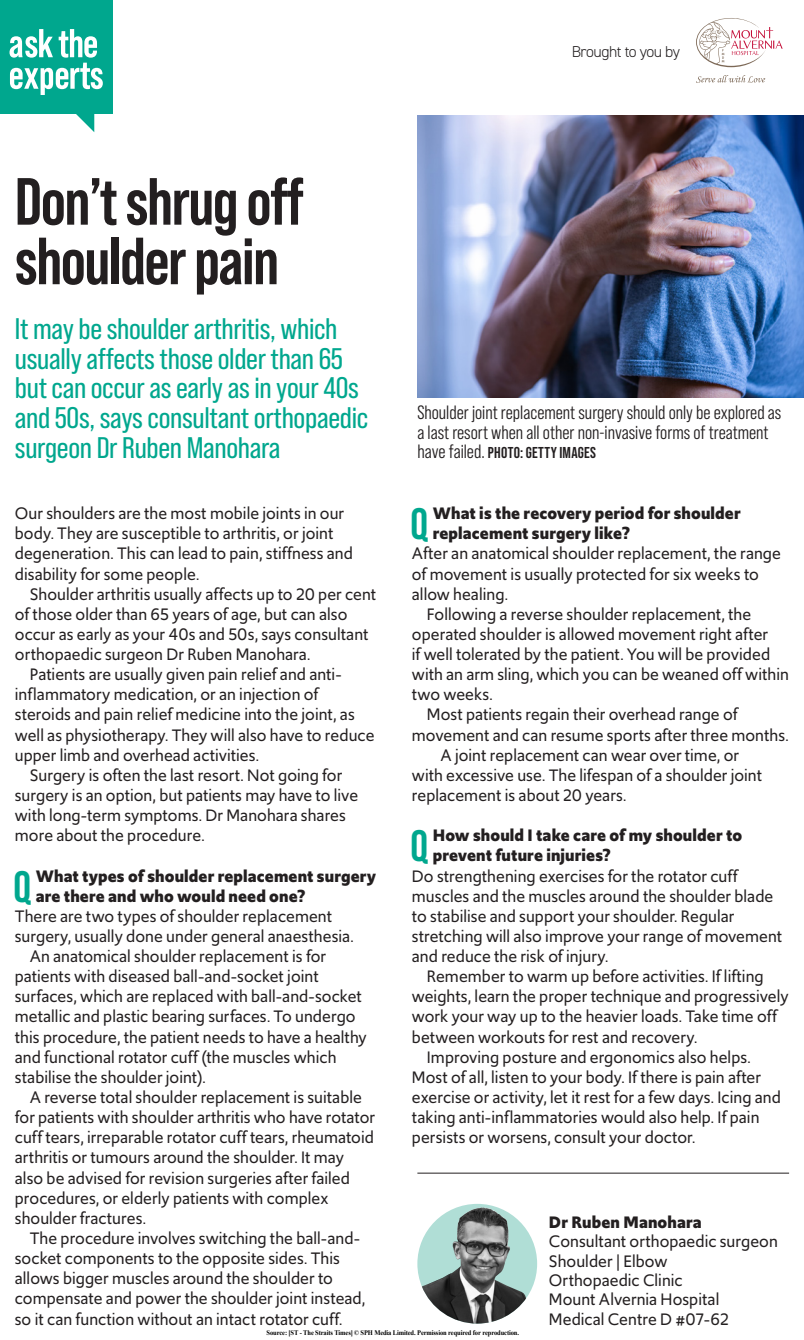
<style>
.page{position:relative;width:804px;height:1340px;background:#fff}
.page>*{position:absolute;margin:0;border:0;box-sizing:border-box;transform-origin:0 0}
.ATE_Headline{font:700 66.5px/59.5px "Bebas Neue Pro";letter-spacing:-.02em;color:#231f20}
.ATE_Question_1st_Par{font:700 43.93px "Bebas Neue Pro";color:#00a78e}
.ATE_Blue_standfirst{font:29.75px/29.8px "Bebas Neue Pro";letter-spacing:-.01em;color:#00a78e;scale:1.07 1}
.ATE_Caption{font:19.25px/19.2px "Bebas Neue Pro Middle";color:#231f20}
.ATE_Answer_1st_Para{font:17.5px/20.1px "Upgrade";letter-spacing:.005em;color:#231f20}
.ATE_Question_1st_Par-2{font:700 17.5px/20.1px "Upgrade";letter-spacing:.005em;color:#231f20}
.ATE_Answer_1st_Para-2{font:700 17.5px "Upgrade";letter-spacing:.01em;color:#231f20}
.ATE_Caption-2{font:700 15.75px "Bebas Neue Pro";letter-spacing:.02em;color:#231f20}
.ATE_Doctor_s_Title{font:300 15.75px "DIN2014";letter-spacing:-.03em;color:#231f20}
.t1{font:700 7px "Times New Roman";letter-spacing:-.02em;color:#000;scale:.93 1}
.s1{font-family:"Bebas Neue Pro Middle";font-weight:400;font-size:19.25px}
</style>
<div class="page">
<div style="left:0;top:0;width:112px;height:114px;background:#00a78e"></div>
<hr style="left:417px;top:1172px;width:372px;height:1px;background:#231f20">
<svg style="left:10px;top:29px;width:93px;height:66px"></svg>
<svg style="left:76px;top:114px;width:18px;height:18px"></svg>
<svg style="left:696px;top:75px;width:69px;height:8px"></svg>
<svg style="left:696px;top:18px;width:86px;height:49px"></svg>
<div style="left:417px;top:1203px;width:120px;height:120px;background:#b0ded6;border-radius:50%"></div>
<img style="left:422px;top:1207px;width:104px;height:116px">
<img style="left:417px;top:116px;width:387px;height:281px">
<p class="ATE_Doctor_s_Title" style="left:571px;top:42px;width:110px">Brought to you by</p>
<p class="ATE_Headline" style="left:15px;top:171px;width:290px">Don’t shrug off shoulder pain</p>
<p class="ATE_Blue_standfirst" style="left:15px;top:313px;width:332px">It may be shoulder arthritis, which usually affects those older than 65 but can occur as early as in your 40s and 50s, says consultant orthopaedic surgeon Dr Ruben Manohara</p>
<p class="ATE_Answer_1st_Para" style="left:15px;top:503px;width:339px">Our shoulders are the most mobile joints in our body. They are susceptible to arthritis, or joint degeneration. This can lead to pain, stiffness and disability for some people.</p>
<p class="ATE_Answer_1st_Para" style="left:15px;top:583px;width:363px;text-indent:15px">Shoulder arthritis usually affects up to 20 per cent of those older than 65 years of age, but can also occur as early as your 40s and 50s, says consultant orthopaedic surgeon Dr Ruben Manohara.</p>
<p class="ATE_Answer_1st_Para" style="left:15px;top:664px;width:361px;text-indent:15px">Patients are usually given pain relief and anti&shy;inflammatory medication, or an injection of steroids and pain relief medicine into the joint, as well as physiotherapy. They will also have to reduce upper limb and overhead activities.</p>
<p class="ATE_Answer_1st_Para" style="left:15px;top:765px;width:345px;text-indent:15px">Surgery is often the last resort. Not going for surgery is an option, but patients may have to live with long-term symptoms. Dr Manohara shares more about the procedure.</p>
<p class="ATE_Question_1st_Par" style="left:13px;top:861px;width:19px">Q</p>
<p class="ATE_Question_1st_Par-2" style="left:36px;top:865px;width:342px">What types of shoulder replacement surgery are there and who would need one?</p>
<p class="ATE_Answer_1st_Para" style="left:15px;top:905px;width:340px">There are two types of shoulder replacement surgery, usually done under general anaesthesia.</p>
<p class="ATE_Answer_1st_Para" style="left:15px;top:946px;width:353px;text-indent:15px">An anatomical shoulder replacement is for patients with diseased ball-and-socket joint surfaces, which are replaced with ball-and-socket metallic and plastic bearing surfaces. To undergo this procedure, the patient needs to have a healthy and functional rotator cuff (the muscles which stabilise the shoulder joint).</p>
<p class="ATE_Answer_1st_Para" style="left:15px;top:1087px;width:362px;text-indent:15px">A reverse total shoulder replacement is suitable for patients with shoulder arthritis who have rotator cuff tears, irreparable rotator cuff tears, rheumatoid arthritis or tumours around the shoulder. It may also be advised for revision surgeries after failed procedures, or elderly patients with complex shoulder fractures.</p>
<p class="ATE_Answer_1st_Para" style="left:15px;top:1227px;width:352px;text-indent:15px">The procedure involves switching the ball-and&shy;socket components to the opposite sides. This allows bigger muscles around the shoulder to compensate and power the shoulder joint instead, so it can function without an intact rotator cuff.</p>
<p class="ATE_Caption" style="left:417px;top:403px;width:365px">Shoulder joint replacement surgery should only be explored as a last resort when all other non-invasive forms of treatment</p>
<p class="ATE_Caption-2" style="left:417px;top:443px;width:180px"><span class="s1">have failed.</span> PHOTO: GETTY IMAGES</p>
<p class="ATE_Question_1st_Par" style="left:410px;top:499px;width:19px">Q</p>
<p class="ATE_Question_1st_Par-2" style="left:433px;top:503px;width:309px">What is the recovery period for shoulder replacement surgery like?</p>
<p class="ATE_Answer_1st_Para" style="left:412px;top:543px;width:370px">After an anatomical shoulder replacement, the range of movement is usually protected for six weeks to allow healing.</p>
<p class="ATE_Answer_1st_Para" style="left:412px;top:604px;width:378px;text-indent:15px">Following a reverse shoulder replacement, the operated shoulder is allowed movement right after<br>if well tolerated by the patient. You will be provided with an arm sling, which you can be weaned off within two weeks.</p>
<p class="ATE_Answer_1st_Para" style="left:412px;top:704px;width:378px;text-indent:15px">Most patients regain their overhead range of movement and can resume sports after three months.</p>
<p class="ATE_Answer_1st_Para" style="left:412px;top:744px;width:352px;text-indent:29px">A joint replacement can wear over time, or with excessive use. The lifespan of a shoulder joint replacement is about 20 years.</p>
<p class="ATE_Question_1st_Par" style="left:410px;top:821px;width:19px">Q</p>
<p class="ATE_Question_1st_Par-2" style="left:433px;top:825px;width:311px">How should I take care of my shoulder to prevent future injuries?</p>
<p class="ATE_Answer_1st_Para" style="left:412px;top:865px;width:372px">Do strengthening exercises for the rotator cuff muscles and the muscles around the shoulder blade to stabilise and support your shoulder. Regular stretching will also improve your range of movement and reduce the risk of injury.</p>
<p class="ATE_Answer_1st_Para" style="left:412px;top:966px;width:378px;text-indent:15px">Remember to warm up before activities. If lifting weights, learn the proper technique and progressively work your way up to the heavier loads. Take time off between workouts for rest and recovery.</p>
<p class="ATE_Answer_1st_Para" style="left:412px;top:1046px;width:370px;text-indent:15px">Improving posture and ergonomics also helps.<br>Most of all, listen to your body. If there is pain after exercise or activity, let it rest for a few days. Icing and taking anti-inflammatories would also help. If pain persists or worsens, consult your doctor.</p>
<p class="ATE_Answer_1st_Para-2" style="left:549px;top:1210px;width:154px">Dr Ruben Manohara</p>
<p class="ATE_Answer_1st_Para" style="left:549px;top:1231px;width:230px">Consultant orthopaedic surgeon</p>
<p class="ATE_Answer_1st_Para" style="left:549px;top:1250px;width:120px">Shoulder | Elbow</p>
<p class="ATE_Answer_1st_Para" style="left:549px;top:1269px;width:135px">Orthopaedic Clinic</p>
<p class="ATE_Answer_1st_Para" style="left:549px;top:1289px;width:172px">Mount Alvernia Hospital</p>
<p class="ATE_Answer_1st_Para" style="left:549px;top:1308px;width:181px">Medical Centre D #07-62</p>
<p class="t1" style="left:266px;top:1327px;width:273px">Source: [ST - The Straits Times] © SPH Media Limited. Permission required for reproduction.</p>
</div>
